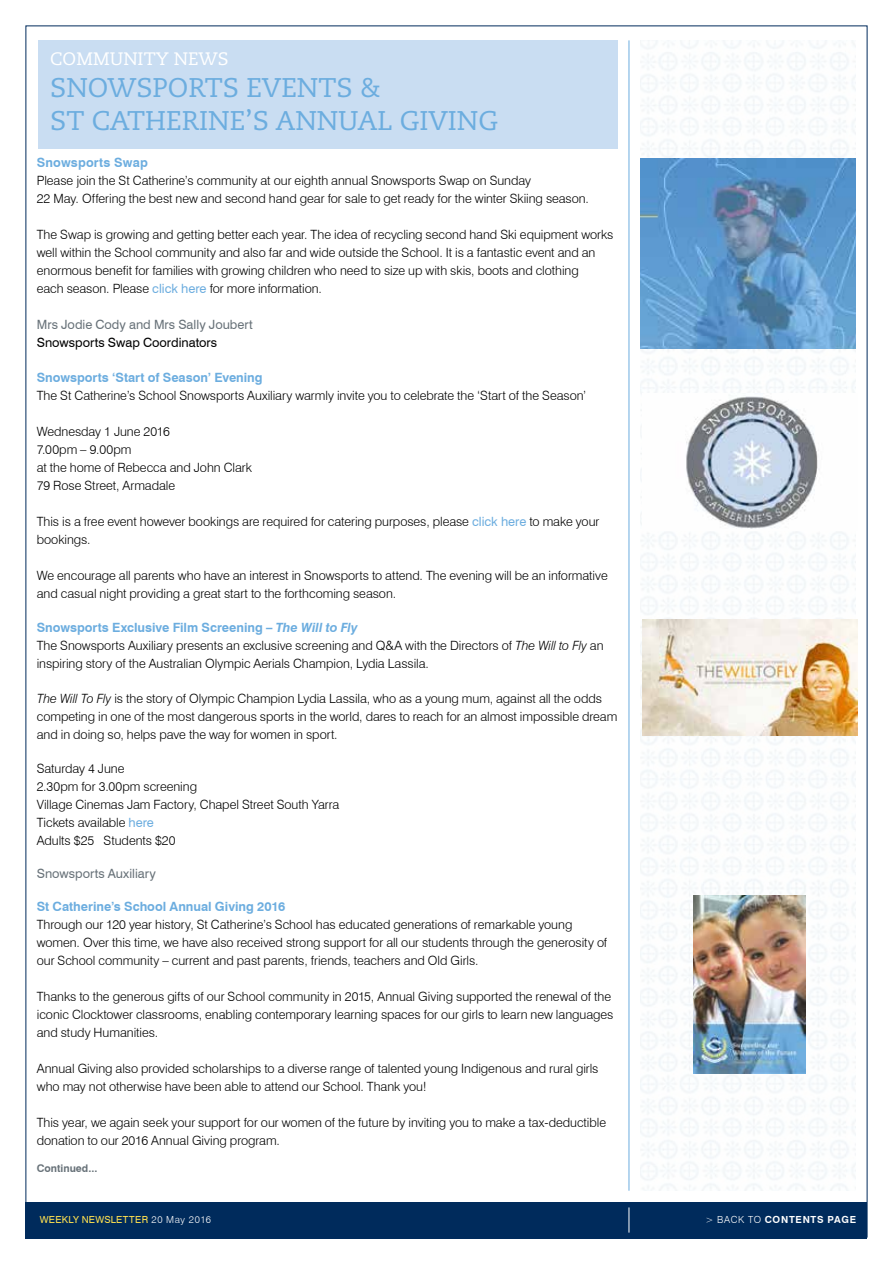
<style>
.page{position:relative;width:893px;height:1263px;background:#fff}
.page>*{position:absolute;margin:0;border:0;box-sizing:border-box;transform-origin:0 0}
.t1{font:27px/32.4px "Caecilia LT Std";color:#6caddf}
.t2{font:18px "Caecilia LT Std";color:#fff}
.t3{font:300 12.75px/18px "Swiss 721 BT";letter-spacing:-.005em;color:#000}
.t4{font:700 12.75px "Swiss 721 BT";color:#6caddf}
.t5{font:12.75px "Swiss 721 BT";color:#687279}
.t6{font:12.75px "Swiss 721 BT";color:#000}
.t7{font:700 10.5px "Swiss 721 BT";color:#687279}
.t8{font:9.75px "Swiss 721 BT";letter-spacing:.03em;color:#ffe14f}
.t9{font:700 9.75px "Swiss 721 BT";letter-spacing:.075em;color:#fff}
.s1{font-weight:400;color:#6caddf}
.s2{font-weight:700;color:#6caddf}
.s3{font-weight:700;font-style:italic;color:#6caddf}
.s4{font-style:italic}
.s5{font-weight:300;color:#fff}
.s6{font-weight:300}
</style>
<div class="page">
<div style="left:26px;top:1202px;width:841px;height:36px;background:#002b5c"></div>
<hr style="left:629px;top:40px;width:1px;height:1151px;background:#6caddf">
<div style="left:38px;top:40px;width:580px;height:109px;background:#c9ddf2"></div>
<img style="left:640px;top:40px;width:216px;height:1151px">
<svg style="left:629px;top:1207px;width:1px;height:25px"></svg>
<img style="left:640px;top:159px;width:216px;height:190px">
<img style="left:694px;top:896px;width:112px;height:177px">
<img style="left:642px;top:619px;width:216px;height:117px">
<img style="left:642px;top:393px;width:214px;height:138px">
<h2 class="t2" style="left:50px;top:48px;width:180px">COMMUNITY NEWS</h2>
<h1 class="t1" style="left:50px;top:72px;width:449px">SNOWSPORTS EVENTS &amp;<br>ST CATHERINE’S ANNUAL GIVING</h1>
<p class="t4" style="left:37px;top:155px;width:113px">Snowsports Swap</p>
<p class="t3" style="left:37px;top:171px;width:554px">Please join the St Catherine’s community at our eighth annual Snowsports Swap on Sunday<br>22 May. Offering the best new and second hand gear for sale to get ready for the winter Skiing season.</p>
<p class="t3" style="left:37px;top:225px;width:578px">The Swap is growing and getting better each year. The idea of recycling second hand Ski equipment works well within the School community and also far and wide outside the School. It is a fantastic event and an enormous benefit for families with growing children who need to size up with skis, boots and clothing<br>each season. Please <span class="s1">click here</span> for more information.</p>
<p class="t5" style="left:37px;top:317px;width:217px">Mrs Jodie Cody and Mrs Sally Joubert</p>
<p class="t6" style="left:37px;top:335px;width:182px">Snowsports Swap Coordinators</p>
<p class="t4" style="left:37px;top:369px;width:227px">Snowsports ‘Start of Season’ Evening</p>
<p class="t3" style="left:37px;top:386px;width:551px">The St Catherine’s School Snowsports Auxiliary warmly invite you to celebrate the ‘Start of the Season’</p>
<p class="t3" style="left:37px;top:422px;width:217px">Wednesday 1 June 2016<br>7.00pm – 9.00pm<br>at the home of Rebecca and John Clark<br>79 Rose Street, Armadale</p>
<p class="t3" style="left:37px;top:512px;width:564px">This is a free event however bookings are required for catering purposes, please <span class="s1">click here</span> to make your bookings.</p>
<p class="t3" style="left:37px;top:566px;width:572px">We encourage all parents who have an interest in Snowsports to attend. The evening will be an informative and casual night providing a great start to the forthcoming season.</p>
<p class="t3" style="left:37px;top:618px;width:568px"><span class="s2">Snowsports Exclusive Film Screening –</span> <span class="s3">The Will to Fly<br></span>The Snowsports Auxiliary presents an exclusive screening and Q&amp;A with the Directors of <span class="s4">The Will to Fly</span> an inspiring story of the Australian Olympic Aerials Champion, Lydia Lassila.</p>
<p class="t3" style="left:37px;top:689px;width:582px"><span class="s4">The Will To Fly</span> is the story of Olympic Champion Lydia Lassila, who as a young mum, against all the odds competing in one of the most dangerous sports in the world, dares to reach for an almost impossible dream and in doing so, helps pave the way for women in sport.</p>
<p class="t3" style="left:37px;top:759px;width:304px">Saturday 4 June<br>2.30pm for 3.00pm screening<br>Village Cinemas Jam Factory, Chapel Street South Yarra<br>Tickets available <span class="s1">here<br></span>Adults $25 Students $20</p>
<p class="t5" style="left:37px;top:866px;width:121px">Snowsports Auxiliary</p>
<p class="t4" style="left:37px;top:899px;width:250px">St Catherine’s School Annual Giving 2016</p>
<p class="t3" style="left:37px;top:915px;width:572px">Through our 120 year history, St Catherine’s School has educated generations of remarkable young women. Over this time, we have also received strong support for all our students through the generosity of our School community – current and past parents, friends, teachers and Old Girls.</p>
<p class="t3" style="left:37px;top:987px;width:578px">Thanks to the generous gifts of our School community in 2015, Annual Giving supported the renewal of the iconic Clocktower classrooms, enabling contemporary learning spaces for our girls to learn new languages and study Humanities.</p>
<p class="t3" style="left:37px;top:1059px;width:563px">Annual Giving also provided scholarships to a diverse range of talented young Indigenous and rural girls who may not otherwise have been able to attend our School. Thank you!</p>
<p class="t3" style="left:37px;top:1114px;width:571px">This year, we again seek your support for our women of the future by inviting you to make a tax-deductible donation to our 2016 Annual Giving program.</p>
<p class="t7" style="left:37px;top:1161px;width:62px">Continued...</p>
<p class="t8" style="left:40px;top:1213px;width:173px">WEEKLY NEWSLETTER <span class="s5">20 May 2016</span></p>
<p class="t9" style="left:705px;top:1213px;width:152px"><span class="s6">&gt; BACK TO</span> CONTENTS PAGE</p>
</div>
